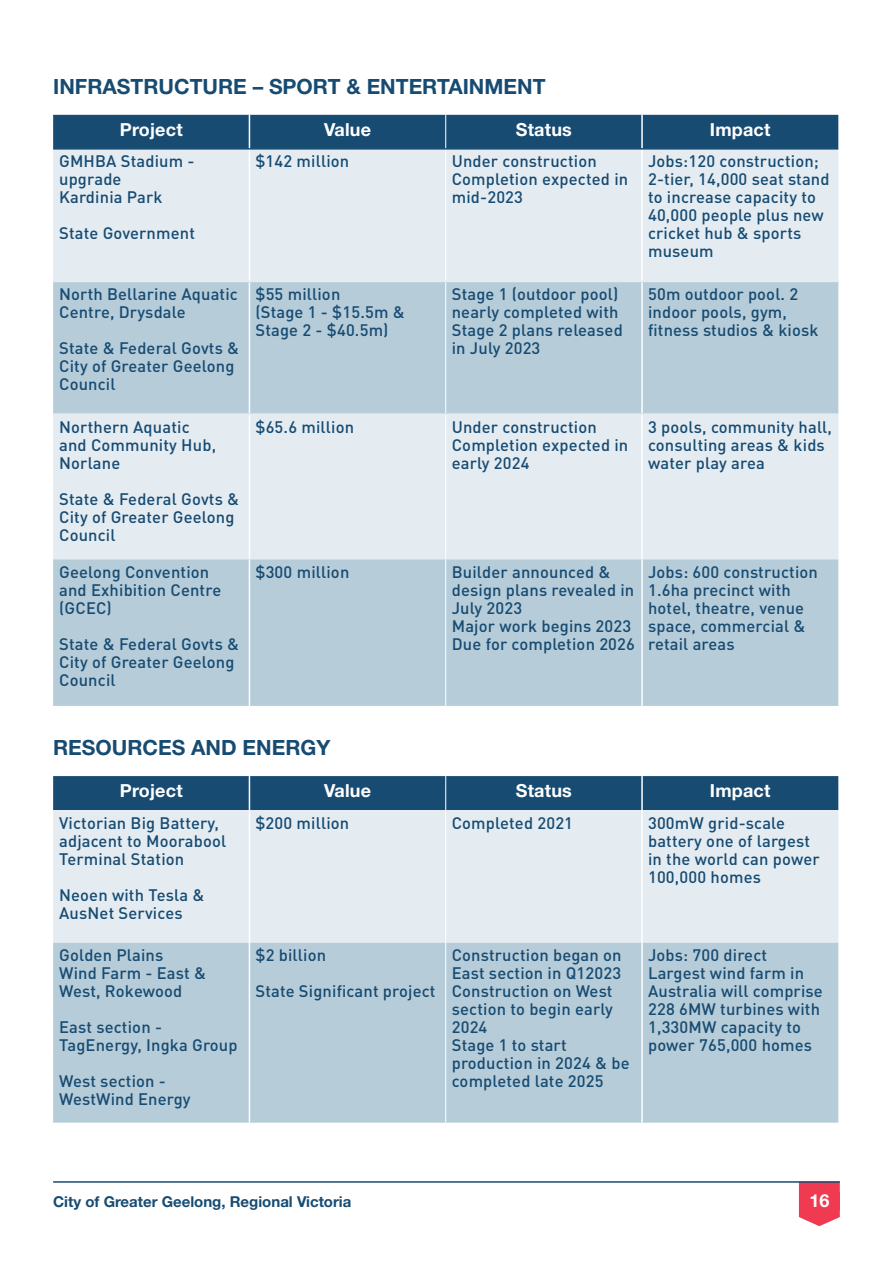
<style>
.page{position:relative;width:893px;height:1263px;background:#fff}
.page>*{position:absolute;margin:0;border:0;box-sizing:border-box;transform-origin:0 0}
.t1{font:700 21px "Helvetica Neue";color:#174b72}
.t2{font:700 18px "Helvetica Neue";letter-spacing:.01em;color:#fff}
.t3{font:500 16.5px/18px "DIN Pro";letter-spacing:.01em;color:#174b72}
.t4{font:700 15px "Helvetica Neue";color:#174b72}
</style>
<div class="page">
<svg style="left:799px;top:1183px;width:41px;height:43px"></svg>
<div style="left:799px;top:1192px;width:41px;height:18px;background:#ef3a52"></div>
<hr style="left:53px;top:1181px;width:787px;height:2px;background:#174b72">
<div style="left:53px;top:115px;width:785px;height:33px;background:#174b72"></div>
<div style="left:53px;top:150px;width:785px;height:131px;background:#e4ecf2"></div>
<svg style="left:53px;top:282px;width:785px;height:424px;background:#c5d7e0"></svg>
<hr style="left:249px;top:115px;width:1px;height:33px;background:#fff">
<hr style="left:641px;top:115px;width:2px;height:33px;background:#fff">
<hr style="left:249px;top:150px;width:1px;height:131px;background:#fff">
<hr style="left:641px;top:150px;width:2px;height:131px;background:#fff">
<hr style="left:249px;top:282px;width:1px;height:131px;background:#fff">
<hr style="left:641px;top:282px;width:2px;height:131px;background:#fff">
<hr style="left:249px;top:415px;width:1px;height:144px;background:#fff">
<hr style="left:641px;top:415px;width:2px;height:144px;background:#fff">
<hr style="left:249px;top:559px;width:1px;height:147px;background:#fff">
<hr style="left:641px;top:559px;width:2px;height:147px;background:#fff">
<hr style="left:445px;top:115px;width:1px;height:33px;background:#fff">
<hr style="left:445px;top:150px;width:1px;height:131px;background:#fff">
<hr style="left:445px;top:282px;width:1px;height:131px;background:#fff">
<hr style="left:445px;top:415px;width:1px;height:144px;background:#fff">
<hr style="left:445px;top:559px;width:1px;height:147px;background:#fff">
<hr style="left:53px;top:148px;width:196px;height:2px;background:#174b72">
<hr style="left:249px;top:148px;width:197px;height:2px;background:#174b72">
<hr style="left:446px;top:148px;width:196px;height:2px;background:#174b72">
<hr style="left:642px;top:148px;width:196px;height:2px;background:#174b72">
<hr style="left:53px;top:281px;width:196px;height:1px;background:#e4ecf2">
<hr style="left:249px;top:281px;width:197px;height:1px;background:#e4ecf2">
<hr style="left:446px;top:281px;width:196px;height:1px;background:#e4ecf2">
<hr style="left:642px;top:281px;width:196px;height:1px;background:#e4ecf2">
<hr style="left:53px;top:413px;width:196px;height:2px;background:#e4ecf2">
<hr style="left:249px;top:413px;width:197px;height:2px;background:#e4ecf2">
<hr style="left:446px;top:413px;width:196px;height:2px;background:#e4ecf2">
<hr style="left:642px;top:413px;width:196px;height:2px;background:#e4ecf2">
<hr style="left:53px;top:559px;width:196px;height:1px;background:#e4ecf2">
<hr style="left:249px;top:559px;width:197px;height:1px;background:#e4ecf2">
<hr style="left:446px;top:559px;width:196px;height:1px;background:#e4ecf2">
<hr style="left:642px;top:559px;width:196px;height:1px;background:#e4ecf2">
<div style="left:53px;top:776px;width:785px;height:34px;background:#174b72"></div>
<div style="left:53px;top:810px;width:785px;height:133px;background:#e4ecf2"></div>
<div style="left:53px;top:943px;width:785px;height:180px;background:#b6ccd8"></div>
<hr style="left:249px;top:776px;width:1px;height:34px;background:#fff">
<hr style="left:641px;top:776px;width:2px;height:34px;background:#fff">
<hr style="left:249px;top:810px;width:1px;height:133px;background:#fff">
<hr style="left:641px;top:810px;width:2px;height:133px;background:#fff">
<hr style="left:249px;top:943px;width:1px;height:180px;background:#fff">
<hr style="left:641px;top:943px;width:2px;height:180px;background:#fff">
<hr style="left:445px;top:776px;width:1px;height:34px;background:#fff">
<hr style="left:445px;top:810px;width:1px;height:133px;background:#fff">
<hr style="left:445px;top:943px;width:1px;height:180px;background:#fff">
<p class="t1" style="left:53px;top:73px;width:494px">INFRASTRUCTURE – SPORT &amp; ENTERTAINMENT</p>
<p class="t2" style="left:120px;top:118px;width:64px">Project</p>
<p class="t2" style="left:324px;top:118px;width:49px">Value</p>
<p class="t2" style="left:516px;top:118px;width:57px">Status</p>
<p class="t2" style="left:710px;top:118px;width:62px">Impact</p>
<p class="t3" style="left:59px;top:152px;width:137px">GMHBA Stadium - upgrade<br>Kardinia Park</p>
<p class="t3" style="left:59px;top:224px;width:137px">State Government</p>
<p class="t3" style="left:255px;top:152px;width:95px">$142 million</p>
<p class="t3" style="left:452px;top:152px;width:178px">Under construction<br>Completion expected in mid-2023</p>
<p class="t3" style="left:648px;top:152px;width:183px">Jobs:120 construction;<br>2-tier, 14,000 seat stand to increase capacity to<br>40,000 people plus new cricket hub &amp; sports museum</p>
<p class="t3" style="left:59px;top:284px;width:180px">North Bellarine Aquatic<br>Centre, Drysdale</p>
<p class="t3" style="left:59px;top:338px;width:182px">State &amp; Federal Govts &amp;<br>City of Greater Geelong<br>Council</p>
<p class="t3" style="left:59px;top:417px;width:158px">Northern Aquatic and Community Hub,<br>Norlane</p>
<p class="t3" style="left:59px;top:489px;width:182px">State &amp; Federal Govts &amp;<br>City of Greater Geelong<br>Council</p>
<p class="t3" style="left:59px;top:562px;width:164px">Geelong Convention and Exhibition Centre (GCEC)</p>
<p class="t3" style="left:59px;top:634px;width:182px">State &amp; Federal Govts &amp;<br>City of Greater Geelong<br>Council</p>
<p class="t3" style="left:255px;top:284px;width:151px">$55 million<br>(Stage 1 - $15.5m &amp;<br>Stage 2 - $40.5m)</p>
<p class="t3" style="left:452px;top:284px;width:173px">Stage 1 (outdoor pool) nearly completed with<br>Stage 2 plans released in July 2023</p>
<p class="t3" style="left:648px;top:284px;width:172px">50m outdoor pool. 2 indoor pools, gym, fitness studios &amp; kiosk</p>
<p class="t3" style="left:255px;top:417px;width:100px">$65.6 million</p>
<p class="t3" style="left:452px;top:417px;width:178px">Under construction<br>Completion expected in early 2024</p>
<p class="t3" style="left:648px;top:417px;width:185px">3 pools, community hall, consulting areas &amp; kids water play area</p>
<p class="t3" style="left:255px;top:562px;width:95px">$300 million</p>
<p class="t3" style="left:452px;top:562px;width:185px">Builder announced &amp; design plans revealed in<br>July 2023<br>Major work begins 2023<br>Due for completion 2026</p>
<p class="t3" style="left:648px;top:562px;width:171px">Jobs: 600 construction<br>1.6ha precinct with hotel, theatre, venue space, commercial &amp; retail areas</p>
<p class="t1" style="left:53px;top:734px;width:279px">RESOURCES AND ENERGY</p>
<p class="t2" style="left:120px;top:779px;width:64px">Project</p>
<p class="t2" style="left:324px;top:779px;width:49px">Value</p>
<p class="t2" style="left:516px;top:779px;width:57px">Status</p>
<p class="t2" style="left:710px;top:779px;width:62px">Impact</p>
<p class="t3" style="left:59px;top:813px;width:169px">Victorian Big Battery, adjacent to Moorabool<br>Terminal Station</p>
<p class="t3" style="left:59px;top:885px;width:147px">Neoen with Tesla &amp;<br>AusNet Services</p>
<p class="t3" style="left:255px;top:813px;width:95px">$200 million</p>
<p class="t3" style="left:452px;top:813px;width:123px">Completed 2021</p>
<p class="t3" style="left:648px;top:813px;width:173px">300mW grid-scale battery one of largest in the world can power<br>100,000 homes</p>
<p class="t3" style="left:59px;top:946px;width:148px">Golden Plains<br>Wind Farm - East &amp;<br>West, Rokewood</p>
<p class="t3" style="left:59px;top:1018px;width:180px">East section -<br>TagEnergy, Ingka Group</p>
<p class="t3" style="left:59px;top:1072px;width:133px">West section -<br>WestWind Energy</p>
<p class="t3" style="left:255px;top:937px;width:182px;line-height:36px">$2 billion<br>State Significant project</p>
<p class="t3" style="left:452px;top:946px;width:179px">Construction began on<br>East section in Q12023<br>Construction on West section to begin early<br>2024<br>Stage 1 to start production in 2024 &amp; be completed late 2025</p>
<p class="t3" style="left:648px;top:946px;width:176px">Jobs: 700 direct<br>Largest wind farm in<br>Australia will comprise<br>228 6MW turbines with<br>1,330MW capacity to power 765,000 homes</p>
<p class="t4" style="left:53px;top:1193px;width:300px">City of Greater Geelong, Regional Victoria</p>
<p class="t2" style="left:809px;top:1189px;width:22px">16</p>
</div>
